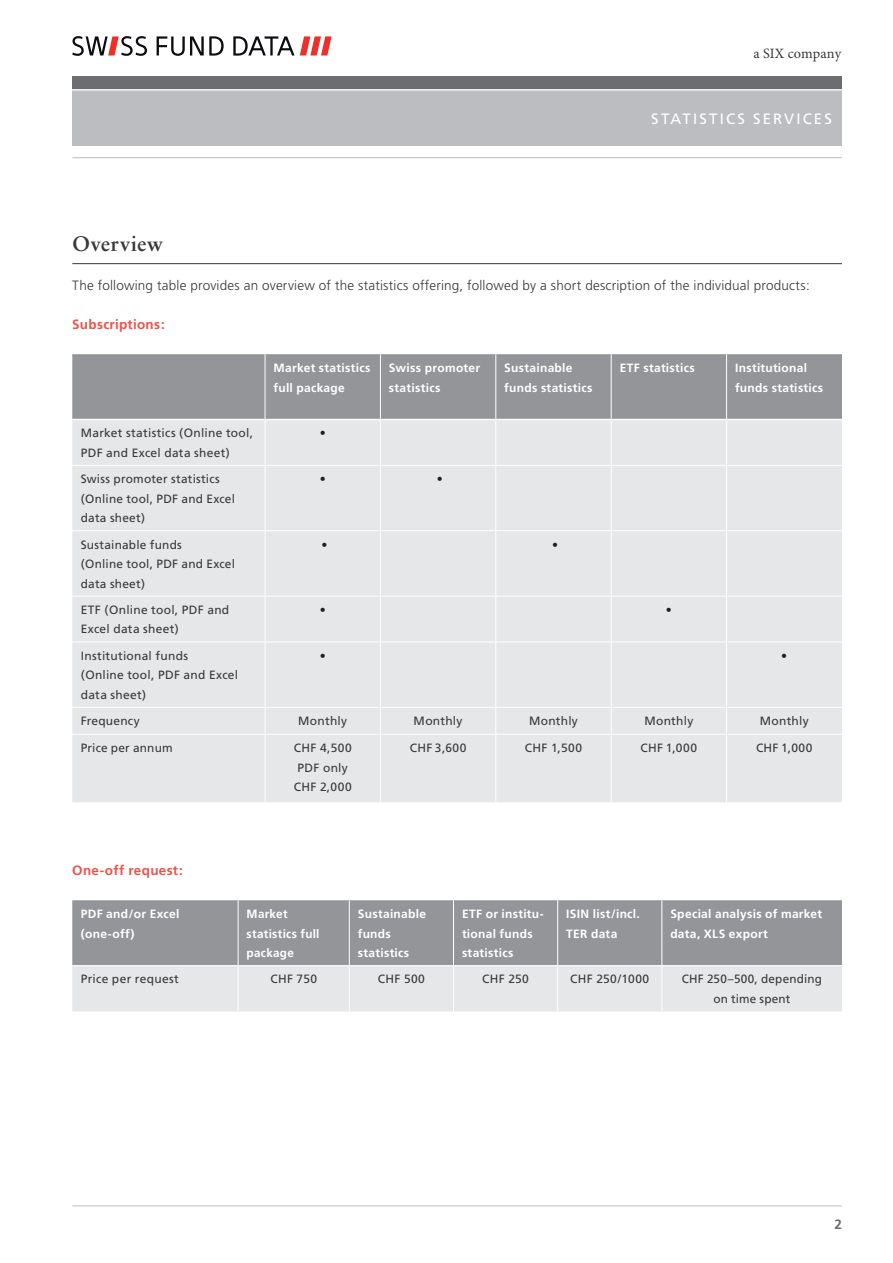
<style>
.page{position:relative;width:893px;height:1263px;background:#fff}
.page>*{position:absolute;margin:0;border:0;box-sizing:border-box;transform-origin:0 0}
.t1{font:700 21px "Sabon";letter-spacing:.03em;color:#393836}
.t2{font:15px "Frutiger";letter-spacing:.14em;color:#fff}
.t3{font:14.25px "Minion Pro";letter-spacing:.005em;color:#393836}
.t4{font:300 13.5px "Frutiger";letter-spacing:.015em;color:#393836}
.t5{font:700 13.5px "Frutiger";letter-spacing:.02em;color:#ed534b}
.t6{font:700 13.5px "Frutiger";color:#6c6d70}
.t7{font:12px/19.5px "Frutiger";letter-spacing:.02em;color:#393836}
.t8{font:700 12px/19.5px "Frutiger";letter-spacing:.025em;color:#fff}
.t9{font:12px "Frutiger";color:#231f20}
</style>
<div class="page">
<div style="left:72px;top:82px;width:770px;height:64px;background:#bcbdc0"></div>
<div style="left:72px;top:77px;width:770px;height:12px;background:#6c6d70"></div>
<hr style="left:65px;top:89px;width:807px;height:1px;background:#fff">
<hr style="left:72px;top:157px;width:770px;height:1px;background:#bcbdc0">
<hr style="left:72px;top:1205px;width:770px;height:1px;background:#bcbdc0">
<svg style="left:72px;top:36px;width:75px;height:20px"></svg>
<svg style="left:157px;top:36px;width:67px;height:20px"></svg>
<svg style="left:233px;top:36px;width:99px;height:20px"></svg>
<div style="left:72px;top:354px;width:770px;height:65px;background:#939598"></div>
<div style="left:72px;top:420px;width:770px;height:382px;background:#e6e7e9"></div>
<hr style="left:265px;top:354px;width:1px;height:65px;background:#fff">
<hr style="left:380px;top:354px;width:1px;height:65px;background:#fff">
<hr style="left:495px;top:354px;width:1px;height:65px;background:#fff">
<hr style="left:611px;top:354px;width:1px;height:65px;background:#fff">
<hr style="left:265px;top:420px;width:1px;height:45px;background:#fff">
<hr style="left:380px;top:420px;width:1px;height:45px;background:#fff">
<hr style="left:495px;top:420px;width:1px;height:45px;background:#fff">
<hr style="left:611px;top:420px;width:1px;height:45px;background:#fff">
<hr style="left:72px;top:465px;width:193px;height:1px;background:#fff">
<hr style="left:265px;top:465px;width:115px;height:1px;background:#fff">
<hr style="left:265px;top:466px;width:1px;height:64px;background:#fff">
<hr style="left:380px;top:465px;width:116px;height:1px;background:#fff">
<hr style="left:380px;top:466px;width:1px;height:64px;background:#fff">
<hr style="left:496px;top:465px;width:115px;height:1px;background:#fff">
<hr style="left:495px;top:466px;width:1px;height:64px;background:#fff">
<hr style="left:611px;top:465px;width:116px;height:1px;background:#fff">
<hr style="left:611px;top:466px;width:1px;height:64px;background:#fff">
<hr style="left:727px;top:465px;width:115px;height:1px;background:#fff">
<hr style="left:72px;top:530px;width:193px;height:1px;background:#fff">
<hr style="left:265px;top:530px;width:115px;height:1px;background:#fff">
<hr style="left:265px;top:531px;width:1px;height:65px;background:#fff">
<hr style="left:380px;top:530px;width:116px;height:1px;background:#fff">
<hr style="left:380px;top:531px;width:1px;height:65px;background:#fff">
<hr style="left:496px;top:530px;width:115px;height:1px;background:#fff">
<hr style="left:495px;top:531px;width:1px;height:65px;background:#fff">
<hr style="left:611px;top:530px;width:116px;height:1px;background:#fff">
<hr style="left:611px;top:531px;width:1px;height:65px;background:#fff">
<hr style="left:727px;top:530px;width:115px;height:1px;background:#fff">
<hr style="left:72px;top:596px;width:193px;height:1px;background:#fff">
<hr style="left:265px;top:596px;width:115px;height:1px;background:#fff">
<hr style="left:265px;top:596px;width:1px;height:45px;background:#fff">
<hr style="left:380px;top:596px;width:116px;height:1px;background:#fff">
<hr style="left:380px;top:596px;width:1px;height:45px;background:#fff">
<hr style="left:496px;top:596px;width:115px;height:1px;background:#fff">
<hr style="left:495px;top:596px;width:1px;height:45px;background:#fff">
<hr style="left:611px;top:596px;width:116px;height:1px;background:#fff">
<hr style="left:611px;top:596px;width:1px;height:45px;background:#fff">
<hr style="left:727px;top:596px;width:115px;height:1px;background:#fff">
<hr style="left:72px;top:641px;width:193px;height:1px;background:#fff">
<hr style="left:265px;top:641px;width:115px;height:1px;background:#fff">
<hr style="left:265px;top:642px;width:1px;height:65px;background:#fff">
<hr style="left:380px;top:641px;width:116px;height:1px;background:#fff">
<hr style="left:380px;top:642px;width:1px;height:65px;background:#fff">
<hr style="left:496px;top:641px;width:115px;height:1px;background:#fff">
<hr style="left:495px;top:642px;width:1px;height:65px;background:#fff">
<hr style="left:611px;top:641px;width:116px;height:1px;background:#fff">
<hr style="left:611px;top:642px;width:1px;height:65px;background:#fff">
<hr style="left:727px;top:641px;width:115px;height:1px;background:#fff">
<svg style="left:265px;top:708px;width:1px;height:26px"></svg>
<svg style="left:380px;top:708px;width:1px;height:26px"></svg>
<svg style="left:495px;top:708px;width:1px;height:26px"></svg>
<svg style="left:611px;top:708px;width:1px;height:26px"></svg>
<hr style="left:265px;top:734px;width:1px;height:68px;background:#fff">
<hr style="left:380px;top:734px;width:1px;height:68px;background:#fff">
<hr style="left:495px;top:734px;width:1px;height:68px;background:#fff">
<hr style="left:611px;top:734px;width:1px;height:68px;background:#fff">
<hr style="left:726px;top:354px;width:1px;height:65px;background:#fff">
<hr style="left:726px;top:419px;width:1px;height:46px;background:#fff">
<hr style="left:726px;top:466px;width:1px;height:64px;background:#fff">
<hr style="left:726px;top:531px;width:1px;height:65px;background:#fff">
<hr style="left:726px;top:596px;width:1px;height:45px;background:#fff">
<hr style="left:726px;top:642px;width:1px;height:65px;background:#fff">
<svg style="left:726px;top:708px;width:1px;height:26px"></svg>
<hr style="left:726px;top:734px;width:1px;height:68px;background:#fff">
<hr style="left:72px;top:707px;width:193px;height:1px;background:#fff">
<hr style="left:265px;top:707px;width:115px;height:1px;background:#fff">
<hr style="left:380px;top:707px;width:116px;height:1px;background:#fff">
<hr style="left:496px;top:707px;width:115px;height:1px;background:#fff">
<hr style="left:611px;top:707px;width:116px;height:1px;background:#fff">
<hr style="left:727px;top:707px;width:115px;height:1px;background:#fff">
<hr style="left:72px;top:734px;width:193px;height:1px;background:#fff">
<hr style="left:265px;top:734px;width:115px;height:1px;background:#fff">
<hr style="left:380px;top:734px;width:116px;height:1px;background:#fff">
<hr style="left:496px;top:734px;width:115px;height:1px;background:#fff">
<hr style="left:611px;top:734px;width:116px;height:1px;background:#fff">
<hr style="left:727px;top:734px;width:115px;height:1px;background:#fff">
<hr style="left:72px;top:263px;width:770px;height:1px;background:#393836">
<div style="left:72px;top:900px;width:770px;height:65px;background:#939598"></div>
<div style="left:72px;top:966px;width:770px;height:45px;background:#e6e7e9"></div>
<hr style="left:238px;top:900px;width:1px;height:65px;background:#fff">
<hr style="left:349px;top:900px;width:1px;height:65px;background:#fff">
<hr style="left:453px;top:900px;width:1px;height:65px;background:#fff">
<hr style="left:557px;top:900px;width:1px;height:65px;background:#fff">
<hr style="left:238px;top:966px;width:1px;height:45px;background:#fff">
<hr style="left:349px;top:966px;width:1px;height:45px;background:#fff">
<hr style="left:453px;top:966px;width:1px;height:45px;background:#fff">
<hr style="left:557px;top:966px;width:1px;height:45px;background:#fff">
<hr style="left:661px;top:900px;width:1px;height:65px;background:#fff">
<hr style="left:661px;top:966px;width:1px;height:45px;background:#fff">
<p class="t3" style="left:753px;top:44px;width:89px">a SIX company</p>
<p class="t2" style="left:651px;top:110px;width:182px">STATISTICS SERVICES</p>
<h1 class="t1" style="left:72px;top:230px;width:92px">Overview</h1>
<p class="t4" style="left:72px;top:277px;width:739px">The following table provides an overview of the statistics offering, followed by a short description of the individual products:</p>
<p class="t5" style="left:72px;top:316px;width:94px">Subscriptions:</p>
<p class="t8" style="left:274px;top:358px;width:98px">Market statistics full package</p>
<p class="t8" style="left:389px;top:358px;width:93px">Swiss promoter statistics</p>
<p class="t8" style="left:504px;top:358px;width:90px">Sustainable funds statistics</p>
<p class="t8" style="left:620px;top:358px;width:77px">ETF statistics</p>
<p class="t8" style="left:735px;top:358px;width:90px">Institutional funds statistics</p>
<p class="t7" style="left:81px;top:423px;width:174px">Market statistics (Online tool,<br>PDF and Excel data sheet)</p>
<p class="t9" style="left:320px;top:426px;width:7px">•</p>
<p class="t7" style="left:81px;top:469px;width:156px">Swiss promoter statistics (Online tool, PDF and Excel data sheet)</p>
<p class="t9" style="left:320px;top:472px;width:7px">•</p>
<p class="t9" style="left:437px;top:472px;width:7px">•</p>
<p class="t7" style="left:81px;top:534px;width:156px">Sustainable funds<br>(Online tool, PDF and Excel data sheet)</p>
<p class="t9" style="left:321px;top:537px;width:7px">•</p>
<p class="t9" style="left:552px;top:537px;width:7px">•</p>
<p class="t7" style="left:81px;top:600px;width:150px">ETF (Online tool, PDF and<br>Excel data sheet)</p>
<p class="t9" style="left:320px;top:603px;width:7px">•</p>
<p class="t9" style="left:666px;top:603px;width:7px">•</p>
<p class="t7" style="left:81px;top:646px;width:159px">Institutional funds<br>(Online tool, PDF and Excel data sheet)</p>
<p class="t9" style="left:320px;top:648px;width:7px">•</p>
<p class="t9" style="left:781px;top:648px;width:7px">•</p>
<p class="t7" style="left:81px;top:711px;width:60px">Frequency</p>
<p class="t7" style="left:298px;top:711px;width:50px">Monthly</p>
<p class="t7" style="left:414px;top:711px;width:50px">Monthly</p>
<p class="t7" style="left:529px;top:711px;width:50px">Monthly</p>
<p class="t7" style="left:644px;top:711px;width:50px">Monthly</p>
<p class="t7" style="left:760px;top:711px;width:50px">Monthly</p>
<p class="t7" style="left:81px;top:738px;width:93px">Price per annum</p>
<p class="t7" style="left:294px;top:738px;width:59px;text-align:center">CHF 4,500<br>PDF only<br>CHF 2,000</p>
<p class="t7" style="left:410px;top:738px;width:58px">CHF 3,600</p>
<p class="t7" style="left:525px;top:738px;width:59px">CHF 1,500</p>
<p class="t7" style="left:641px;top:738px;width:58px">CHF 1,000</p>
<p class="t7" style="left:756px;top:738px;width:58px">CHF 1,000</p>
<p class="t5" style="left:72px;top:862px;width:112px">One-off request:</p>
<p class="t8" style="left:81px;top:904px;width:100px">PDF and/or Excel (one-off)</p>
<p class="t8" style="left:247px;top:904px;width:74px">Market statistics full package</p>
<p class="t8" style="left:358px;top:904px;width:70px">Sustainable funds statistics</p>
<p class="t8" style="left:462px;top:904px;width:83px">ETF or institu&shy;tional funds statistics</p>
<p class="t8" style="left:566px;top:904px;width:75px">ISIN list/incl.<br>TER data</p>
<p class="t8" style="left:670px;top:904px;width:153px">Special analysis of market data, XLS export</p>
<p class="t7" style="left:81px;top:969px;width:100px">Price per request</p>
<p class="t7" style="left:270px;top:969px;width:48px">CHF 750</p>
<p class="t7" style="left:378px;top:969px;width:49px">CHF 500</p>
<p class="t7" style="left:482px;top:969px;width:48px">CHF 250</p>
<p class="t7" style="left:570px;top:969px;width:81px">CHF 250/1000</p>
<p class="t7" style="left:682px;top:969px;width:142px;text-align:center">CHF 250–500, depending on time spent</p>
<p class="t6" style="left:834px;top:1216px;width:9px">2</p>
</div>
